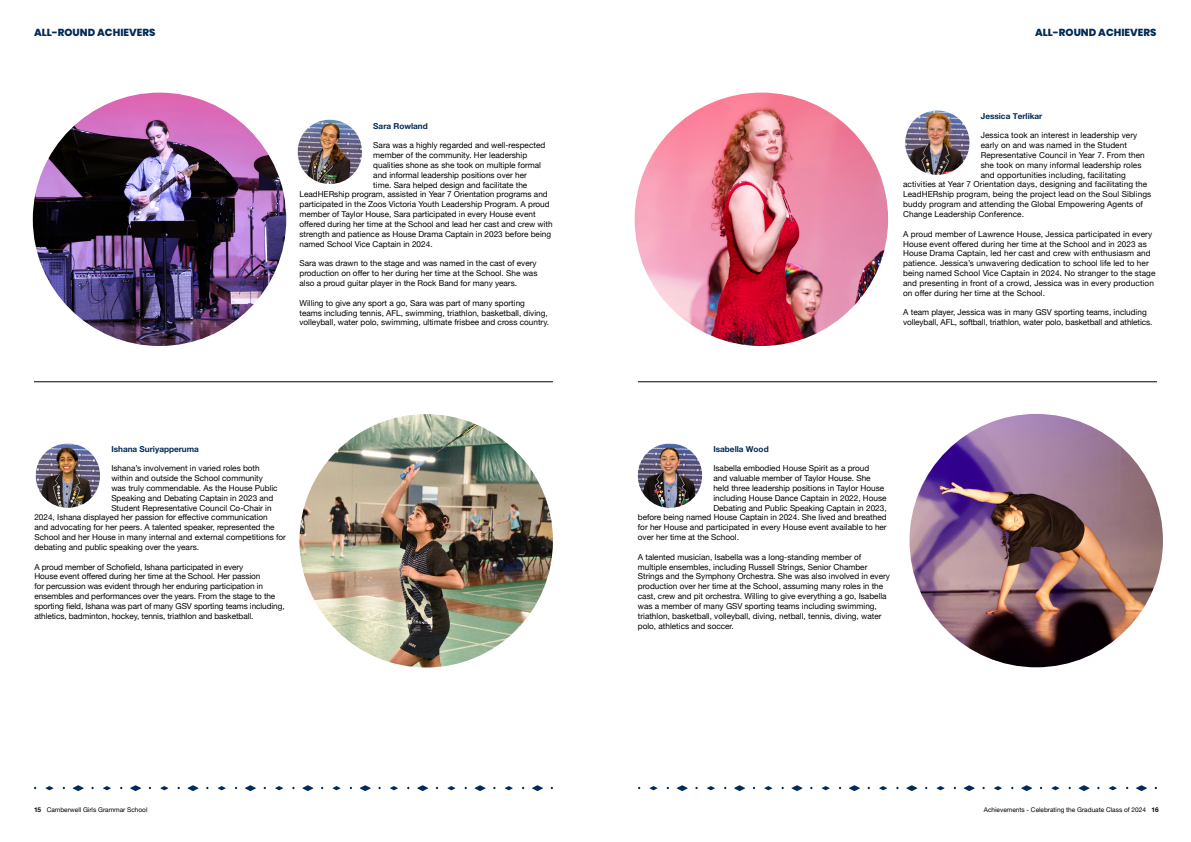
<style>
.page{position:relative;width:1191px;height:842px;background:#fff}
.page>*{position:absolute;margin:0;border:0;box-sizing:border-box;transform-origin:0 0}
.Section_Title_-_Cont{font:800 10.2px "Poppins";color:#022b59}
.Body_Copy{font:8.2px/9.8px "Helvetica Neue";color:#000}
.Body_Copy-2{font:700 8.2px "Helvetica Neue";color:#022b59}
.t1{font:6.5px "Helvetica Neue";color:#000}
.s1{font-weight:700}
</style>
<div class="page">
<hr style="left:638px;top:382px;width:519px;height:1px;background:#000">
<hr style="left:34px;top:382px;width:519px;height:1px;background:#000">
<svg style="left:676px;top:785px;width:11px;height:6px"></svg>
<svg style="left:734px;top:785px;width:11px;height:6px"></svg>
<svg style="left:791px;top:785px;width:11px;height:6px"></svg>
<svg style="left:849px;top:785px;width:11px;height:6px"></svg>
<svg style="left:906px;top:785px;width:11px;height:6px"></svg>
<svg style="left:963px;top:785px;width:11px;height:6px"></svg>
<svg style="left:879px;top:786px;width:8px;height:4px"></svg>
<svg style="left:821px;top:786px;width:8px;height:4px"></svg>
<svg style="left:764px;top:786px;width:8px;height:4px"></svg>
<svg style="left:707px;top:786px;width:8px;height:4px"></svg>
<svg style="left:649px;top:786px;width:8px;height:4px"></svg>
<svg style="left:936px;top:786px;width:8px;height:4px"></svg>
<svg style="left:994px;top:786px;width:8px;height:4px"></svg>
<svg style="left:1021px;top:785px;width:11px;height:6px"></svg>
<svg style="left:1078px;top:785px;width:11px;height:6px"></svg>
<svg style="left:1136px;top:785px;width:11px;height:6px"></svg>
<svg style="left:1109px;top:786px;width:7px;height:4px"></svg>
<svg style="left:1051px;top:786px;width:8px;height:4px"></svg>
<svg style="left:73px;top:785px;width:11px;height:6px"></svg>
<svg style="left:130px;top:785px;width:11px;height:6px"></svg>
<svg style="left:187px;top:785px;width:11px;height:6px"></svg>
<svg style="left:245px;top:785px;width:11px;height:6px"></svg>
<svg style="left:302px;top:785px;width:11px;height:6px"></svg>
<svg style="left:360px;top:785px;width:11px;height:6px"></svg>
<svg style="left:275px;top:786px;width:8px;height:4px"></svg>
<svg style="left:218px;top:786px;width:8px;height:4px"></svg>
<svg style="left:160px;top:786px;width:8px;height:4px"></svg>
<svg style="left:103px;top:786px;width:8px;height:4px"></svg>
<svg style="left:46px;top:786px;width:7px;height:4px"></svg>
<svg style="left:332px;top:786px;width:8px;height:4px"></svg>
<svg style="left:390px;top:786px;width:8px;height:4px"></svg>
<svg style="left:417px;top:785px;width:11px;height:6px"></svg>
<svg style="left:474px;top:785px;width:11px;height:6px"></svg>
<svg style="left:532px;top:785px;width:11px;height:6px"></svg>
<svg style="left:505px;top:786px;width:8px;height:4px"></svg>
<svg style="left:447px;top:786px;width:8px;height:4px"></svg>
<img style="left:634px;top:93px;width:254px;height:253px;border-radius:127px">
<img style="left:299px;top:414px;width:254px;height:253px;border-radius:127px">
<img style="left:909px;top:414px;width:254px;height:253px;border-radius:127px">
<img style="left:33px;top:93px;width:253px;height:253px;border-radius:127px">
<img style="left:905px;top:111px;width:64px;height:64px">
<img style="left:638px;top:444px;width:64px;height:64px">
<img style="left:298px;top:120px;width:64px;height:64px">
<img style="left:36px;top:444px;width:64px;height:64px">
<p class="Section_Title_-_Cont" style="left:34px;top:26px;width:123px">ALL-ROUND ACHIEVERS</p>
<p class="Body_Copy-2" style="left:373px;top:119px;width:56px">Sara Rowland</p>
<p class="Body_Copy" style="left:373px;top:141px;width:173px">Sara was a highly regarded and well-respected</p>
<p class="Body_Copy" style="left:373px;top:151px;width:155px">member of the community. Her leadership</p>
<p class="Body_Copy" style="left:373px;top:161px;width:169px">qualities shone as she took on multiple formal</p>
<p class="Body_Copy" style="left:373px;top:170px;width:155px">and informal leadership positions over her</p>
<p class="Body_Copy" style="left:373px;top:180px;width:156px">time. Sara helped design and facilitate the</p>
<p class="Body_Copy" style="left:299px;top:190px;width:250px">LeadHERship program, assisted in Year 7 Orientation programs and</p>
<p class="Body_Copy" style="left:299px;top:200px;width:252px">participated in the Zoos Victoria Youth Leadership Program. A proud</p>
<p class="Body_Copy" style="left:299px;top:210px;width:238px">member of Taylor House, Sara participated in every House event</p>
<p class="Body_Copy" style="left:299px;top:220px;width:255px">offered during her time at the School and lead her cast and crew with</p>
<p class="Body_Copy" style="left:299px;top:229px;width:253px">strength and patience as House Drama Captain in 2023 before being</p>
<p class="Body_Copy" style="left:299px;top:239px;width:135px">named School Vice Captain in 2024.</p>
<p class="Body_Copy" style="left:299px;top:259px;width:239px;text-align:justify">Sara was drawn to the stage and was named in the cast of every production on offer to her during her time at the School. She was also a proud guitar player in the Rock Band for many years.</p>
<p class="Body_Copy" style="left:299px;top:298px;width:251px">Willing to give any sport a go, Sara was part of many sporting teams including tennis, AFL, swimming, triathlon, basketball, diving, volleyball, water polo, swimming, ultimate frisbee and cross country.</p>
<p class="Body_Copy-2" style="left:111px;top:442px;width:89px">Ishana Suriyapperuma</p>
<p class="Body_Copy" style="left:111px;top:464px;width:150px">Ishana’s involvement in varied roles both</p>
<p class="Body_Copy" style="left:111px;top:474px;width:153px">within and outside the School community</p>
<p class="Body_Copy" style="left:111px;top:484px;width:168px">was truly commendable. As the House Public</p>
<p class="Body_Copy" style="left:111px;top:493px;width:163px">Speaking and Debating Captain in 2023 and</p>
<p class="Body_Copy" style="left:111px;top:503px;width:162px">Student Representative Council Co-Chair in</p>
<p class="Body_Copy" style="left:34px;top:513px;width:235px">2024, Ishana displayed her passion for effective communication</p>
<p class="Body_Copy" style="left:34px;top:523px;width:242px">and advocating for her peers. A talented speaker, represented the</p>
<p class="Body_Copy" style="left:34px;top:533px;width:253px">School and her House in many internal and external competitions for</p>
<p class="Body_Copy" style="left:34px;top:543px;width:166px">debating and public speaking over the years.</p>
<p class="Body_Copy" style="left:34px;top:562px;width:252px">A proud member of Schofield, Ishana participated in every<br>House event offered during her time at the School. Her passion<br>for percussion was evident through her enduring participation in ensembles and performances over the years. From the stage to the sporting field, Ishana was part of many GSV sporting teams including, athletics, badminton, hockey, tennis, triathlon and basketball.</p>
<p class="Section_Title_-_Cont" style="left:1035px;top:26px;width:123px">ALL-ROUND ACHIEVERS</p>
<p class="Body_Copy-2" style="left:980px;top:109px;width:63px">Jessica Terlikar</p>
<p class="Body_Copy" style="left:980px;top:131px;width:158px">Jessica took an interest in leadership very</p>
<p class="Body_Copy" style="left:980px;top:141px;width:148px">early on and was named in the Student</p>
<p class="Body_Copy" style="left:980px;top:151px;width:165px">Representative Council in Year 7. From then</p>
<p class="Body_Copy" style="left:980px;top:160px;width:162px">she took on many informal leadership roles</p>
<p class="Body_Copy" style="left:980px;top:170px;width:146px">and opportunities including, facilitating</p>
<p class="Body_Copy" style="left:903px;top:180px;width:246px">activities at Year 7 Orientation days, designing and facilitating the</p>
<p class="Body_Copy" style="left:903px;top:190px;width:250px">LeadHERship program, being the project lead on the Soul Siblings</p>
<p class="Body_Copy" style="left:903px;top:200px;width:241px">buddy program and attending the Global Empowering Agents of</p>
<p class="Body_Copy" style="left:903px;top:210px;width:122px">Change Leadership Conference.</p>
<p class="Body_Copy" style="left:903px;top:229px;width:254px">A proud member of Lawrence House, Jessica participated in every House event offered during her time at the School and in 2023 as House Drama Captain, led her cast and crew with enthusiasm and patience. Jessica’s unwavering dedication to school life led to her being named School Vice Captain in 2024. No stranger to the stage and presenting in front of a crowd, Jessica was in every production on offer during her time at the School.</p>
<p class="Body_Copy" style="left:903px;top:308px;width:251px">A team player, Jessica was in many GSV sporting teams, including volleyball, AFL, softball, triathlon, water polo, basketball and athletics.</p>
<p class="Body_Copy-2" style="left:713px;top:442px;width:57px">Isabella Wood</p>
<p class="Body_Copy" style="left:713px;top:464px;width:157px">Isabella embodied House Spirit as a proud</p>
<p class="Body_Copy" style="left:713px;top:474px;width:159px">and valuable member of Taylor House. She</p>
<p class="Body_Copy" style="left:713px;top:484px;width:172px">held three leadership positions in Taylor House</p>
<p class="Body_Copy" style="left:713px;top:493px;width:175px">including House Dance Captain in 2022, House</p>
<p class="Body_Copy" style="left:713px;top:503px;width:175px">Debating and Public Speaking Captain in 2023,</p>
<p class="Body_Copy" style="left:638px;top:513px;width:250px">before being named House Captain in 2024. She lived and breathed</p>
<p class="Body_Copy" style="left:638px;top:523px;width:250px">for her House and participated in every House event available to her</p>
<p class="Body_Copy" style="left:638px;top:533px;width:103px">over her time at the School.</p>
<p class="Body_Copy" style="left:638px;top:552px;width:253px">A talented musician, Isabella was a long-standing member of multiple ensembles, including Russell Strings, Senior Chamber Strings and the Symphony Orchestra. She was also involved in every production over her time at the School, assuming many roles in the cast, crew and pit orchestra. Willing to give everything a go, Isabella was a member of many GSV sporting teams including swimming, triathlon, basketball, volleyball, diving, netball, tennis, diving, water polo, athletics and soccer.</p>
<p class="t1" style="left:34px;top:805px;width:115px"><span class="s1">15</span> Camberwell Girls Grammar School</p>
<p class="t1" style="left:984px;top:805px;width:176px">Achievements - Celebrating the Graduate Class of 2024 <span class="s1">16</span></p>
</div>
